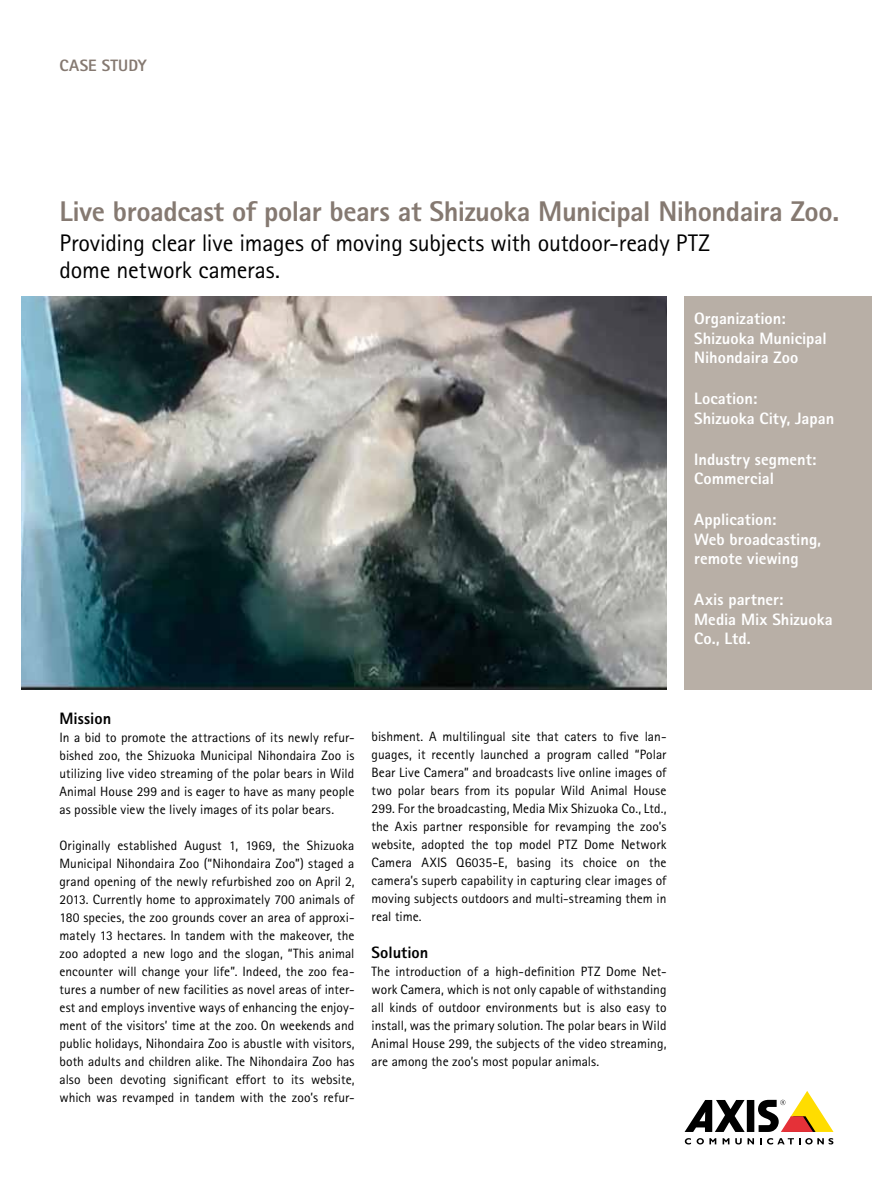
<style>
.page{position:relative;width:893px;height:1191px;background:#fff}
.page>*{position:absolute;margin:0;border:0;box-sizing:border-box;transform-origin:0 0}
.t1{font:800 28.5px "Rotis Sans Serif Pro";letter-spacing:-.015em;color:#857971}
.t2{font:24px/27px "Rotis Sans Serif Pro";letter-spacing:-.01em;color:#000}
.t3{font:800 16.5px/19.5px "Rotis Sans Serif Pro";color:#fff}
.t4{font:800 16.5px "Rotis Sans Serif Pro";color:#000}
.t5{font:800 16.5px "Rotis Sans Serif Pro";letter-spacing:.01em;color:#857971}
.t6{font:13.5px/18px "Rotis Sans Serif Pro";letter-spacing:.005em;color:#000;text-align:justify}
</style>
<div class="page">
<div style="left:747px;top:1100px;width:7px;height:32px;background:#000"></div>
<svg style="left:685px;top:1100px;width:60px;height:32px"></svg>
<svg style="left:758px;top:1091px;width:75px;height:41px"></svg>
<svg style="left:685px;top:1138px;width:6px;height:6px"></svg>
<svg style="left:697px;top:1138px;width:19px;height:6px"></svg>
<svg style="left:723px;top:1138px;width:6px;height:6px"></svg>
<svg style="left:735px;top:1138px;width:19px;height:6px"></svg>
<svg style="left:760px;top:1138px;width:73px;height:6px"></svg>
<div style="left:684px;top:296px;width:188px;height:393px;background:#b8afa6"></div>
<img style="left:21px;top:296px;width:645px;height:393px">
<p class="t5" style="left:60px;top:55px;width:89px">CASE STUDY</p>
<h1 class="t1" style="left:60px;top:193px;width:781px">Live broadcast of polar bears at Shizuoka Municipal Nihondaira Zoo.</h1>
<h2 class="t2" style="left:60px;top:230px;width:652px">Providing clear live images of moving subjects with outdoor-ready PTZ dome network cameras.</h2>
<p class="t4" style="left:60px;top:707px;width:53px">Mission</p>
<p class="t6" style="left:60px;top:728px;width:297px">In a bid to promote the attractions of its newly refur&shy;bished zoo, the Shizuoka Municipal Nihondaira Zoo is utilizing live video streaming of the polar bears in Wild Animal House 299 and is eager to have as many people as possible view the lively images of its polar bears.</p>
<p class="t6" style="left:60px;top:836px;width:297px">Originally established August 1, 1969, the Shizuoka Municipal Nihondaira Zoo (“Nihondaira Zoo”) staged a grand opening of the newly refurbished zoo on April 2, 2013. Currently home to approximately 700 animals of 180 species, the zoo grounds cover an area of approxi&shy;mately 13 hectares. In tandem with the makeover, the zoo adopted a new logo and the slogan, “This animal encounter will change your life”. Indeed, the zoo fea&shy;tures a number of new facilities as novel areas of inter&shy;est and employs inventive ways of enhancing the enjoy&shy;ment of the visitors’ time at the zoo. On weekends and public holidays, Nihondaira Zoo is abustle with visitors, both adults and children alike. The Nihondaira Zoo has also been devoting significant effort to its website, which was revamped in tandem with the zoo’s refur-</p>
<p class="t6" style="left:372px;top:728px;width:296px">bishment. A multilingual site that caters to five lan&shy;guages, it recently launched a program called “Polar Bear Live Camera” and broadcasts live online images of two polar bears from its popular Wild Animal House 299. For the broadcasting, Media Mix Shizuoka Co., Ltd., the Axis partner responsible for revamping the zoo’s website, adopted the top model PTZ Dome Network Camera AXIS Q6035-E, basing its choice on the camera’s superb capability in capturing clear images of moving subjects outdoors and multi-streaming them in real time.</p>
<p class="t4" style="left:372px;top:941px;width:58px">Solution</p>
<p class="t6" style="left:372px;top:962px;width:297px">The introduction of a high-definition PTZ Dome Net&shy;work Camera, which is not only capable of withstanding all kinds of outdoor environments but is also easy to install, was the primary solution. The polar bears in Wild Animal House 299, the subjects of the video streaming, are among the zoo’s most popular animals.</p>
<p class="t3" style="left:694px;top:308px;width:134px">Organization:<br>Shizuoka Municipal<br>Nihondaira Zoo</p>
<p class="t3" style="left:694px;top:389px;width:142px">Location:<br>Shizuoka City, Japan</p>
<p class="t3" style="left:694px;top:449px;width:124px">Industry segment:<br>Commercial</p>
<p class="t3" style="left:694px;top:510px;width:129px">Application:<br>Web broadcasting, remote viewing</p>
<p class="t3" style="left:694px;top:590px;width:140px">Axis partner:<br>Media Mix Shizuoka<br>Co., Ltd.</p>
</div>
